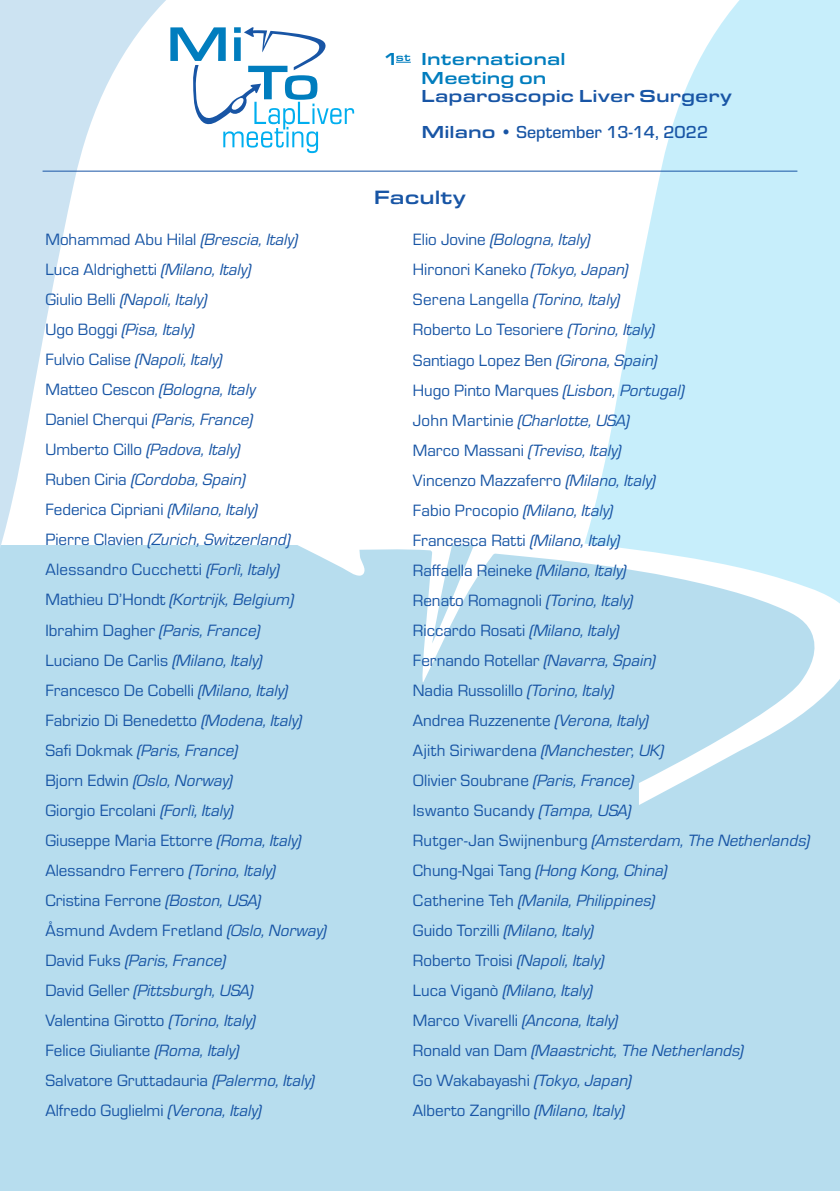
<style>
.page{position:relative;width:840px;height:1191px;background:#fff}
.page>*{position:absolute;margin:0;border:0;box-sizing:border-box;transform-origin:0 0}
.t1{font:500 20px "Eurostile Ext";color:#1855a5}
.t2{font:500 18px "Eurostile";color:#1855a5}
.t3{font:500 18px/18.8px "Eurostile Ext";color:#007dbe}
.t4{font:500 18px "Eurostile Ext";color:#1855a5}
.t5{font:italic 17px/30px "Eurostile";letter-spacing:.005em;color:#1855a5}
.t6{font:17px/30px "Eurostile";color:#1855a5}
.s1{font-family:"Eurostile Ext"}
.s2{font-style:italic}
.s3{font-style:normal}
</style>
<div class="page">
<div style="left:0;top:545px;width:839px;height:646px;background:#b7ddee"></div>
<svg style="left:581px;top:0;width:258px;height:529px;fill:#c7eefb"></svg>
<svg style="left:0;top:0;width:201px;height:547px"></svg>
<svg style="left:298px;top:545px;width:40px;height:21px"></svg>
<svg style="left:338px;top:529px;width:501px;height:276px"></svg>
<svg style="left:170px;top:27px;width:184px;height:126px"></svg>
<svg style="left:396px;top:62px;width:14px;height:1px"></svg>
<hr style="left:43px;top:171px;width:754px;height:1px;background:#1855a5">
<p class="t3" style="left:421px;top:49px;width:146px;text-indent:-38px">1<sup>st</sup> International<br>Meeting on</p>
<p class="t4" style="left:421px;top:83px;width:312px">Laparoscopic Liver Surgery</p>
<p class="t2" style="left:421px;top:119px;width:288px"><span class="s1">Milano •</span> September 13-14, 2022</p>
<p class="t1" style="left:373px;top:183px;width:94px">Faculty</p>
<p class="t6" style="left:45px;top:224px;width:283px">Mohammad Abu Hilal <span class="s2">(Brescia, Italy)<br></span>Luca Aldrighetti <span class="s2">(Milano, Italy)<br></span>Giulio Belli <span class="s2">(Napoli, Italy)<br></span>Ugo Boggi <span class="s2">(Pisa, Italy)<br></span>Fulvio Calise <span class="s2">(Napoli, Italy)<br></span>Matteo Cescon <span class="s2">(Bologna, Italy<br></span>Daniel Cherqui <span class="s2">(Paris, France)<br></span>Umberto Cillo <span class="s2">(Padova, Italy)<br></span>Ruben Ciria <span class="s2">(Cordoba, Spain)<br></span>Federica Cipriani <span class="s2">(Milano, Italy)<br></span>Pierre Clavien <span class="s2">(Zurich, Switzerland)<br></span>Alessandro Cucchetti <span class="s2">(Forlì, Italy)<br></span>Mathieu D’Hondt <span class="s2">(Kortrijk, Belgium)<br></span>Ibrahim Dagher <span class="s2">(Paris, France)<br></span>Luciano De Carlis <span class="s2">(Milano, Italy)<br></span>Francesco De Cobelli <span class="s2">(Milano, Italy)<br></span>Fabrizio Di Benedetto <span class="s2">(Modena, Italy)<br></span>Safi Dokmak <span class="s2">(Paris, France)<br></span>Bjorn Edwin <span class="s2">(Oslo, Norway)<br></span>Giorgio Ercolani <span class="s2">(Forlì, Italy)<br></span>Giuseppe Maria Ettorre <span class="s2">(Roma, Italy)<br></span>Alessandro Ferrero <span class="s2">(Torino, Italy)<br></span>Cristina Ferrone <span class="s2">(Boston, USA)<br></span>Åsmund Avdem Fretland <span class="s2">(Oslo, Norway)<br></span>David Fuks <span class="s2">(Paris, France)<br></span>David Geller <span class="s2">(Pittsburgh, USA)<br></span>Valentina Girotto <span class="s2">(Torino, Italy)<br></span>Felice Giuliante <span class="s2">(Roma, Italy)<br></span>Salvatore Gruttadauria <span class="s2">(Palermo, Italy)<br></span>Alfredo Guglielmi <span class="s2">(Verona, Italy)</span></p>
<p class="t5" style="left:412px;top:224px;width:398px"><span class="s3">Elio Jovine</span> (Bologna, Italy)<br><span class="s3">Hironori Kaneko</span> (Tokyo, Japan)<br><span class="s3">Serena Langella</span> (Torino, Italy)<br><span class="s3">Roberto Lo Tesoriere</span> (Torino, Italy)<br><span class="s3">Santiago Lopez Ben</span> (Girona, Spain)<br><span class="s3">Hugo Pinto Marques</span> (Lisbon, Portugal)<br><span class="s3">John Martinie</span> (Charlotte, USA)<br><span class="s3">Marco Massani</span> (Treviso, Italy)<br><span class="s3">Vincenzo Mazzaferro</span> (Milano, Italy)<br><span class="s3">Fabio Procopio</span> (Milano, Italy)<br><span class="s3">Francesca Ratti</span> (Milano, Italy)<br><span class="s3">Raffaella Reineke</span> (Milano, Italy)<br><span class="s3">Renato Romagnoli</span> (Torino, Italy)<br><span class="s3">Riccardo Rosati</span> (Milano, Italy)<br><span class="s3">Fernando Rotellar</span> (Navarra, Spain)<br><span class="s3">Nadia Russolillo</span> (Torino, Italy)<br><span class="s3">Andrea Ruzzenente</span> (Verona, Italy)<br><span class="s3">Ajith Siriwardena</span> (Manchester, UK)<br><span class="s3">Olivier Soubrane</span> (Paris, France)<br><span class="s3">Iswanto Sucandy</span> (Tampa, USA)<br><span class="s3">Rutger-Jan Swijnenburg</span> (Amsterdam, The Netherlands)<br><span class="s3">Chung-Ngai Tang</span> (Hong Kong, China)<br><span class="s3">Catherine Teh</span> (Manila, Philippines)<br><span class="s3">Guido Torzilli</span> (Milano, Italy)<br><span class="s3">Roberto Troisi</span> (Napoli, Italy)<br><span class="s3">Luca Viganò</span> (Milano, Italy)<br><span class="s3">Marco Vivarelli</span> (Ancona, Italy)<br><span class="s3">Ronald van Dam</span> (Maastricht, The Netherlands)<br><span class="s3">Go Wakabayashi</span> (Tokyo, Japan)<br><span class="s3">Alberto Zangrillo</span> (Milano, Italy)</p>
</div>
